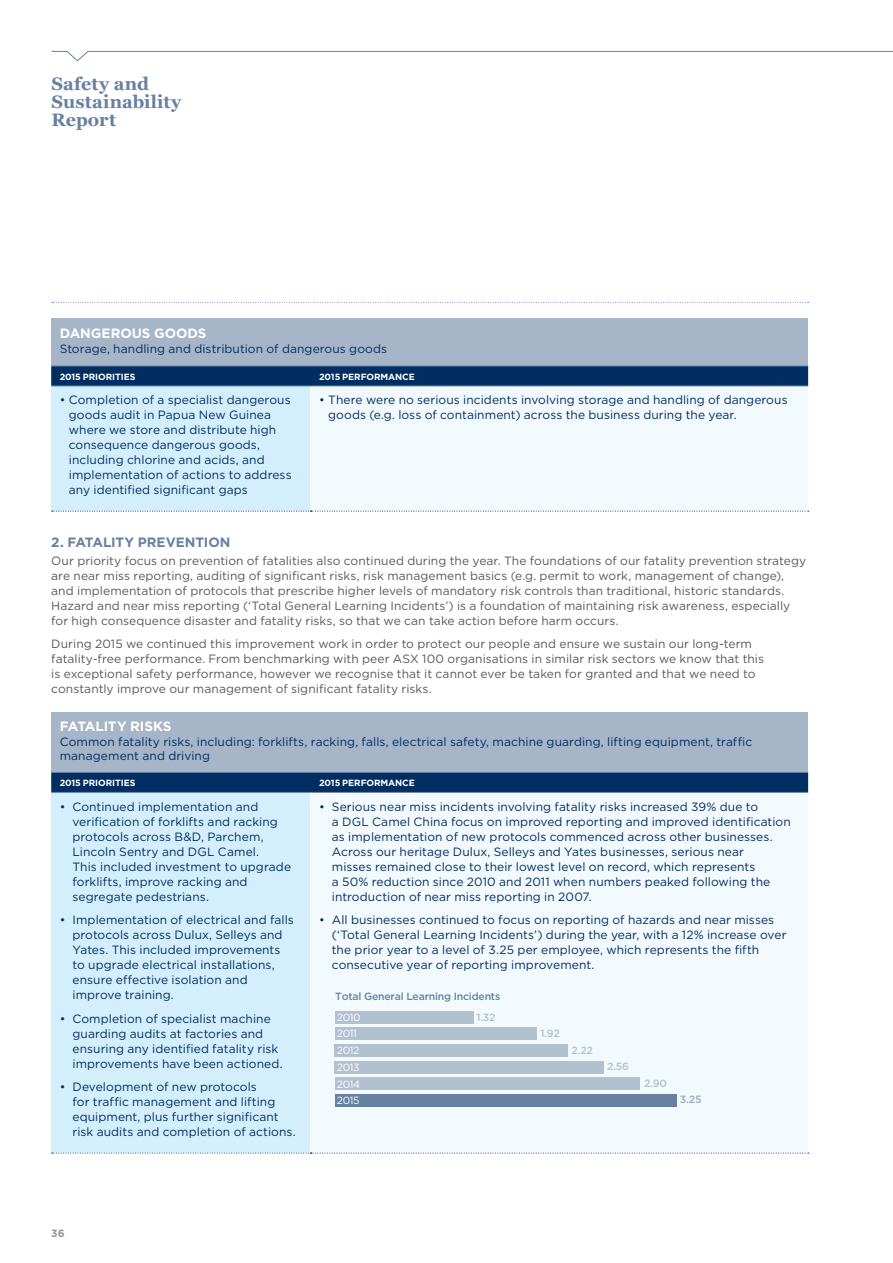
<style>
.page{position:relative;width:893px;height:1263px;background:#fff}
.page>*{position:absolute;margin:0;border:0;box-sizing:border-box;transform-origin:0 0}
.t1{font:700 18px/18px "Georgia";color:#6681a1}
._03_heading_lvl_3{font:700 13.5px "Gotham";letter-spacing:-.005em;color:#fff}
._04_Heading_3{font:700 13.5px "Gotham";letter-spacing:-.005em;color:#6681a1}
._05_body_text{font:12px/15px "Gotham";letter-spacing:.005em;color:#002d62}
._05_body_text-2{font:12px/15px "Gotham";letter-spacing:.005em;color:#58595b}
._03_heading_lvl_3-2{font:12px/13.5px "Gotham";letter-spacing:.005em;color:#002d62}
.t2{font:500 10.5px/21.6px "Gotham";letter-spacing:-.02em;color:#6681a1}
.t3{font:10.5px/16.6px "Gotham";letter-spacing:-.04em;color:#fff}
.t4{font:500 10.5px "Gotham";letter-spacing:-.02em;color:#b3c0d0}
.t5{font:500 10.5px "Gotham";color:#99abc0}
.t6{font:700 10.5px "Gotham";color:#939598}
._11_table_heading{font:700 9px "Gotham";letter-spacing:-.01em;color:#fff}
.s1{color:#b3c0d0}
</style>
<div class="page">
<div style="left:51px;top:319px;width:757px;height:47px;background:#a6b6c8"></div>
<div style="left:51px;top:367px;width:757px;height:19px;background:#002d62"></div>
<div style="left:51px;top:386px;width:260px;height:125px;background:#d4effc"></div>
<div style="left:311px;top:386px;width:497px;height:125px;background:#f2fafe"></div>
<svg style="left:52px;top:511px;width:757px;height:1px"></svg>
<hr style="left:51px;top:386px;width:260px;height:1px;background:#6681a1">
<hr style="left:311px;top:386px;width:497px;height:1px;background:#6681a1">
<hr style="left:51px;top:366px;width:260px;height:1px;background:#6681a1">
<hr style="left:311px;top:366px;width:497px;height:1px;background:#6681a1">
<div style="left:51px;top:712px;width:757px;height:60px;background:#a6b6c8"></div>
<div style="left:51px;top:773px;width:757px;height:19px;background:#002d62"></div>
<div style="left:51px;top:792px;width:260px;height:361px;background:#d4effc"></div>
<div style="left:311px;top:792px;width:497px;height:361px;background:#f2fafe"></div>
<hr style="left:51px;top:792px;width:260px;height:1px;background:#6681a1">
<hr style="left:311px;top:792px;width:497px;height:1px;background:#6681a1">
<svg style="left:52px;top:1153px;width:757px;height:1px"></svg>
<hr style="left:51px;top:772px;width:260px;height:1px;background:#6681a1">
<hr style="left:311px;top:772px;width:497px;height:1px;background:#6681a1">
<svg style="left:52px;top:302px;width:756px;height:1px"></svg>
<div style="left:335px;top:1094px;width:341px;height:12px;background:#6681a1"></div>
<div style="left:335px;top:1077px;width:305px;height:13px;background:#b3c0d0"></div>
<div style="left:335px;top:1061px;width:269px;height:13px;background:#b3c0d0"></div>
<div style="left:335px;top:1044px;width:233px;height:13px;background:#b3c0d0"></div>
<div style="left:335px;top:1027px;width:202px;height:13px;background:#b3c0d0"></div>
<div style="left:335px;top:1011px;width:138px;height:12px;background:#b3c0d0"></div>
<svg style="left:51px;top:51px;width:842px;height:11px"></svg>
<p class="t1" style="left:52px;top:74px;width:131px">Safety and<br>Sustainability<br>Report</p>
<p class="_03_heading_lvl_3" style="left:60px;top:325px;width:148px">DANGEROUS GOODS</p>
<p class="_03_heading_lvl_3-2" style="left:60px;top:342px;width:329px">Storage, handling and distribution of dangerous goods</p>
<p class="_11_table_heading" style="left:60px;top:371px;width:77px">2015 PRIORITIES</p>
<p class="_11_table_heading" style="left:319px;top:371px;width:97px">2015 PERFORMANCE</p>
<p class="_05_body_text" style="left:69px;top:392px;width:224px;text-indent:-9px">• Completion of a specialist dangerous goods audit in Papua New Guinea where we store and distribute high consequence dangerous goods, including chlorine and acids, and implementation of actions to address any identified significant gaps</p>
<p class="_05_body_text" style="left:328px;top:392px;width:461px;text-indent:-9px">• There were no serious incidents involving storage and handling of dangerous goods (e.g. loss of containment) across the business during the year.</p>
<p class="_04_Heading_3" style="left:51px;top:534px;width:181px">2. FATALITY PREVENTION</p>
<p class="_05_body_text-2" style="left:51px;top:553px;width:756px">Our priority focus on prevention of fatalities also continued during the year. The foundations of our fatality prevention strategy are near miss reporting, auditing of significant risks, risk management basics (e.g. permit to work, management of change), and implementation of protocols that prescribe higher levels of mandatory risk controls than traditional, historic standards.<br>Hazard and near miss reporting (‘Total General Learning Incidents’) is a foundation of maintaining risk awareness, especially for high consequence disaster and fatality risks, so that we can take action before harm occurs.</p>
<p class="_05_body_text-2" style="left:51px;top:636px;width:714px">During 2015 we continued this improvement work in order to protect our people and ensure we sustain our long-term fatality-free performance. From benchmarking with peer ASX 100 organisations in similar risk sectors we know that this is exceptional safety performance, however we recognise that it cannot ever be taken for granted and that we need to constantly improve our management of significant fatality risks.</p>
<p class="_03_heading_lvl_3" style="left:60px;top:718px;width:113px">FATALITY RISKS</p>
<p class="_03_heading_lvl_3-2" style="left:60px;top:735px;width:694px">Common fatality risks, including: forklifts, racking, falls, electrical safety, machine guarding, lifting equipment, traffic management and driving</p>
<p class="_11_table_heading" style="left:60px;top:777px;width:77px">2015 PRIORITIES</p>
<p class="_11_table_heading" style="left:319px;top:777px;width:97px">2015 PERFORMANCE</p>
<p class="_05_body_text" style="left:72px;top:799px;width:220px;text-indent:-13px">• Continued implementation and verification of forklifts and racking protocols across B&amp;D, Parchem,<br>Lincoln Sentry and DGL Camel.<br>This included investment to upgrade forklifts, improve racking and segregate pedestrians.</p>
<p class="_05_body_text" style="left:72px;top:912px;width:223px;text-indent:-13px">• Implementation of electrical and falls protocols across Dulux, Selleys and Yates. This included improvements to upgrade electrical installations, ensure effective isolation and improve training.</p>
<p class="_05_body_text" style="left:72px;top:1011px;width:212px;text-indent:-13px">• Completion of specialist machine guarding audits at factories and ensuring any identified fatality risk improvements have been actioned.</p>
<p class="_05_body_text" style="left:72px;top:1079px;width:225px;text-indent:-13px">• Development of new protocols<br>for traffic management and lifting equipment, plus further significant risk audits and completion of actions.</p>
<p class="_05_body_text" style="left:332px;top:799px;width:460px;text-indent:-13px">• Serious near miss incidents involving fatality risks increased 39% due to<br>a DGL Camel China focus on improved reporting and improved identification as implementation of new protocols commenced across other businesses.<br>Across our heritage Dulux, Selleys and Yates businesses, serious near<br>misses remained close to their lowest level on record, which represents<br>a 50% reduction since 2010 and 2011 when numbers peaked following the introduction of near miss reporting in 2007.</p>
<p class="_05_body_text" style="left:332px;top:912px;width:456px;text-indent:-13px">• All businesses continued to focus on reporting of hazards and near misses (‘Total General Learning Incidents’) during the year, with a 12% increase over the prior year to a level of 3.25 per employee, which represents the fifth consecutive year of reporting improvement.</p>
<p class="t2" style="left:476px;top:985px;width:25px;text-indent:-141px">Total General Learning Incidents<br><span class="s1">1.32</span></p>
<p class="t3" style="left:337px;top:1008px;width:25px">2010<br>2011<br>2012<br>2013<br>2014<br>2015</p>
<p class="t4" style="left:540px;top:1027px;width:21px">1.92</p>
<p class="t4" style="left:572px;top:1044px;width:23px">2.22</p>
<p class="t4" style="left:607px;top:1060px;width:23px">2.56</p>
<p class="t4" style="left:644px;top:1077px;width:25px">2.90</p>
<p class="t5" style="left:680px;top:1093px;width:23px">3.25</p>
<p class="t6" style="left:51px;top:1227px;width:15px">36</p>
</div>
